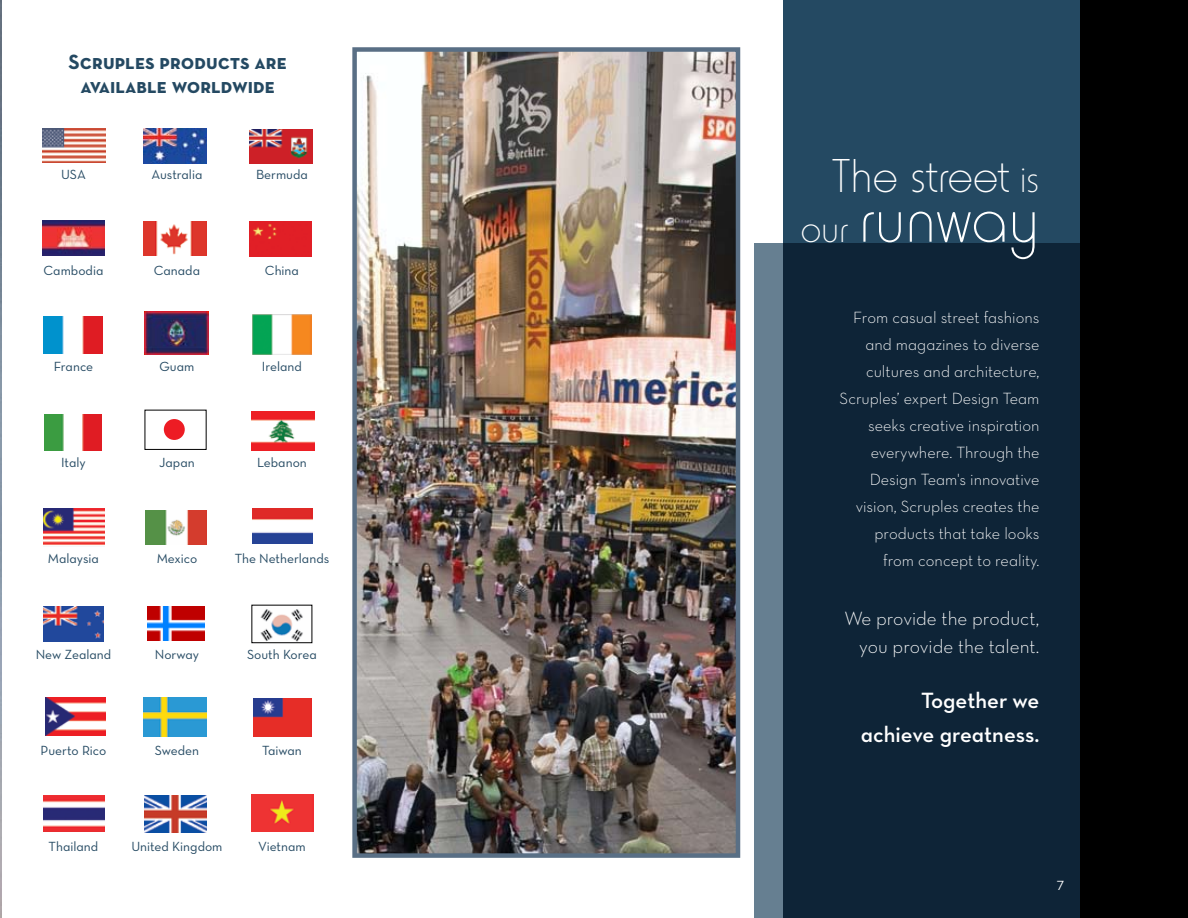
<style>
.page{position:relative;width:1188px;height:918px;background:#fff}
.page>*{position:absolute;margin:0;border:0;box-sizing:border-box;transform-origin:0 0}
.t1{font:69px "Horatio D Ligh";letter-spacing:-.01em;color:#fff}
.t2{font:49.5px "Horatio D Ligh";color:#fff}
.t3{font:22.5px/34.5px "Neutra Text Demi Alt";color:#fff;text-align:right}
.t4{font:21px/24px "Neutra Text Bold SC";color:#244962;text-align:center}
.t5{font:19.5px/28.5px "Neutra Text Light Alt";color:#fff;text-align:right}
.t6{font:16.5px/27px "Neutra Text Light Alt";color:#fff;text-align:right}
.t7{font:13.5px "Neutra Text Book Alt";color:#244962}
.t8{font:13.5px "Neutra Text Book Fractions";color:#fff}
.s1{font-size:40.5px}
</style>
<div class="page">
<div style="left:1080px;top:0;width:108px;height:918px;background:#000"></div>
<img style="left:0;top:0;width:1px;height:918px">
<div style="left:783px;top:0;width:297px;height:918px;background:#244962"></div>
<svg style="left:754px;top:243px;width:326px;height:675px;background:#152c3f"></svg>
<img style="left:357px;top:52px;width:378px;height:801px">
<div style="left:352px;top:47px;width:388px;height:811px;border:4px solid #596f85"></div>
<img style="left:252px;top:509px;width:61px;height:35px">
<img style="left:43px;top:509px;width:62px;height:36px">
<img style="left:145px;top:511px;width:61px;height:34px">
<img style="left:145px;top:796px;width:61px;height:36px">
<img style="left:44px;top:795px;width:61px;height:36px">
<img style="left:252px;top:795px;width:61px;height:37px">
<img style="left:144px;top:129px;width:62px;height:34px">
<img style="left:43px;top:128px;width:63px;height:34px">
<img style="left:250px;top:130px;width:63px;height:34px">
<img style="left:143px;top:222px;width:63px;height:34px">
<div style="left:249px;top:222px;width:63px;height:34px;background:#e11f26"></div>
<img style="left:42px;top:220px;width:62px;height:36px">
<img style="left:253px;top:699px;width:59px;height:38px">
<img style="left:46px;top:697px;width:59px;height:38px">
<img style="left:144px;top:697px;width:62px;height:40px">
<img style="left:43px;top:606px;width:61px;height:35px">
<img style="left:260px;top:609px;width:43px;height:32px">
<div style="left:252px;top:605px;width:60px;height:38px;border:1px solid #000"></div>
<img style="left:147px;top:607px;width:57px;height:33px">
<img style="left:44px;top:316px;width:59px;height:37px">
<img style="left:144px;top:311px;width:64px;height:43px">
<img style="left:253px;top:314px;width:59px;height:40px">
<img style="left:45px;top:414px;width:57px;height:37px">
<div style="left:164px;top:419px;width:21px;height:21px;background:#ed1c24;border-radius:50%"></div>
<div style="left:145px;top:410px;width:61px;height:40px;border:1px solid #000"></div>
<img style="left:252px;top:412px;width:62px;height:38px">
<p class="t4" style="left:69px;top:49px;width:220px">Scruples products are available worldwide</p>
<p class="t7" style="left:61px;top:166px;width:26px">USA</p>
<p class="t7" style="left:152px;top:166px;width:52px">Australia</p>
<p class="t7" style="left:256px;top:166px;width:53px">Bermuda</p>
<p class="t7" style="left:44px;top:262px;width:61px">Cambodia</p>
<p class="t7" style="left:154px;top:262px;width:48px">Canada</p>
<p class="t7" style="left:265px;top:262px;width:36px">China</p>
<p class="t7" style="left:54px;top:358px;width:41px">France</p>
<p class="t7" style="left:160px;top:358px;width:36px">Guam</p>
<p class="t7" style="left:262px;top:358px;width:42px">Ireland</p>
<p class="t7" style="left:61px;top:454px;width:26px">Italy</p>
<p class="t7" style="left:159px;top:454px;width:37px">Japan</p>
<p class="t7" style="left:257px;top:454px;width:51px">Lebanon</p>
<p class="t7" style="left:48px;top:550px;width:53px">Malaysia</p>
<p class="t7" style="left:157px;top:550px;width:42px">Mexico</p>
<p class="t7" style="left:235px;top:550px;width:96px">The Netherlands</p>
<p class="t7" style="left:36px;top:646px;width:77px">New Zealand</p>
<p class="t7" style="left:155px;top:646px;width:46px">Norway</p>
<p class="t7" style="left:247px;top:646px;width:71px">South Korea</p>
<p class="t7" style="left:41px;top:742px;width:67px">Puerto Rico</p>
<p class="t7" style="left:155px;top:742px;width:46px">Sweden</p>
<p class="t7" style="left:262px;top:742px;width:41px">Taiwan</p>
<p class="t7" style="left:49px;top:838px;width:51px">Thailand</p>
<p class="t7" style="left:131px;top:838px;width:93px">United Kingdom</p>
<p class="t7" style="left:258px;top:838px;width:49px">Vietnam</p>
<h2 class="t2" style="left:832px;top:148px;width:209px">The street <span class="s1">is</span></h2>
<h1 class="t1" style="left:801px;top:181px;width:240px"><span class="s1">our</span> runway</h1>
<p class="t6" style="left:840px;top:304px;width:201px">From casual street fashions and magazines to diverse cultures and architecture,<br>Scruples’ expert Design Team seeks creative inspiration everywhere. Through the<br>Design Team's innovative vision, Scruples creates the products that take looks from concept to reality.</p>
<p class="t5" style="left:845px;top:603px;width:196px">We provide the product, you provide the talent.</p>
<h3 class="t3" style="left:861px;top:682px;width:180px">Together we achieve greatness.</h3>
<p class="t8" style="left:1057px;top:879px;width:9px">7</p>
</div>
